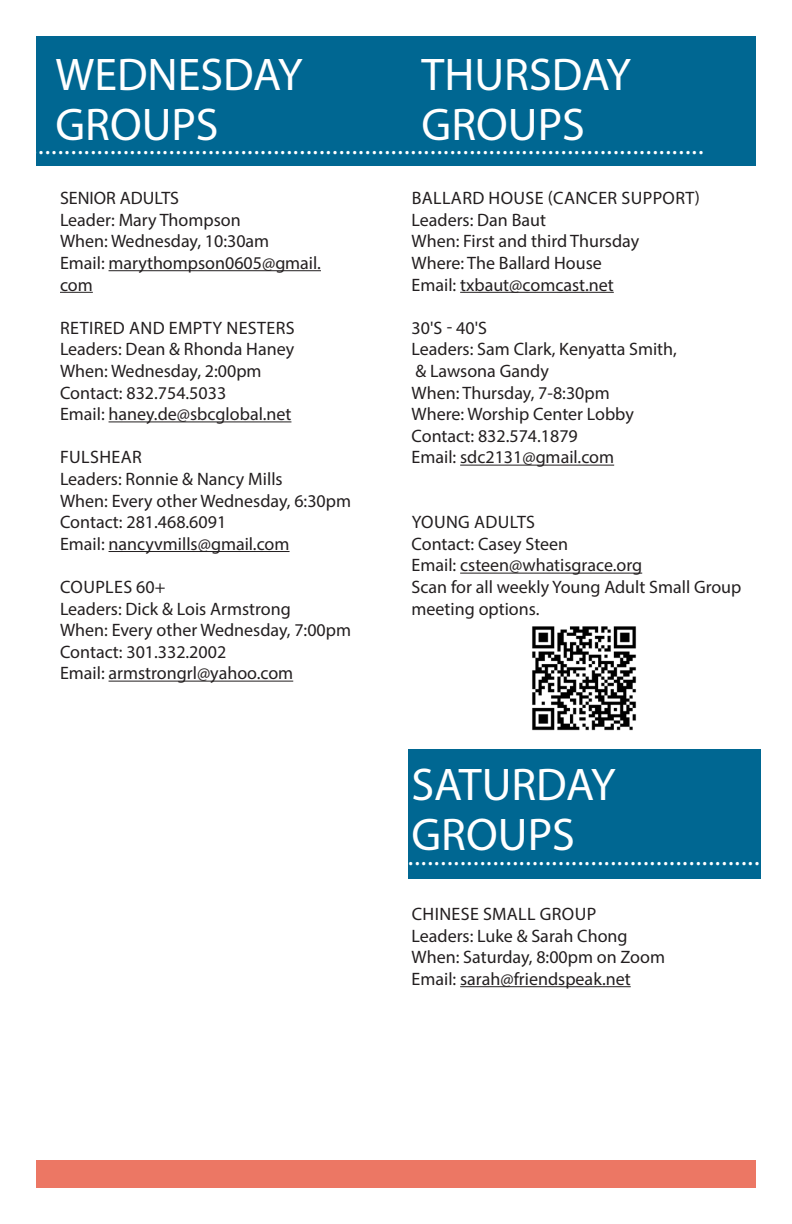
<style>
.page{position:relative;width:792px;height:1224px;background:#fff}
.page>*{position:absolute;margin:0;border:0;box-sizing:border-box;transform-origin:0 0}
.t1{font:46px/50px "Myriad Pro";color:#fff}
.t2{font:27px "Myriad Pro";color:#fff}
.t3{font:18px/21.6px "Myriad Pro";color:#231f20}
.t4{font:18px/21.6px "Myriad Pro";letter-spacing:.02em;color:#231f20}
</style>
<div class="page">
<div style="left:36px;top:36px;width:720px;height:130px;background:#006792"></div>
<hr style="left:460px;top:292px;width:154px;height:1px;background:#231f20">
<hr style="left:460px;top:465px;width:154px;height:1px;background:#231f20">
<hr style="left:460px;top:573px;width:182px;height:1px;background:#231f20">
<hr style="left:460px;top:986px;width:171px;height:1px;background:#231f20">
<div style="left:408px;top:749px;width:352px;height:129px;background:#006792"></div>
<hr style="left:109px;top:270px;width:212px;height:1px;background:#231f20">
<hr style="left:60px;top:292px;width:33px;height:1px;background:#231f20">
<hr style="left:109px;top:421px;width:182px;height:1px;background:#231f20">
<hr style="left:109px;top:551px;width:181px;height:1px;background:#231f20">
<hr style="left:109px;top:681px;width:184px;height:1px;background:#231f20">
<div style="left:36px;top:1161px;width:720px;height:27px;background:#ec7764"></div>
<img style="left:532px;top:626px;width:105px;height:105px">
<p class="t1" style="left:55px;top:49px;width:249px">WEDNESDAY<br>GROUPS</p>
<p class="t1" style="left:422px;top:49px;width:211px">THURSDAY</p>
<p class="t1" style="left:422px;top:99px;width:165px">GROUPS</p>
<p class="t2" style="left:32px;top:128px;width:674px">.......................................................................................................</p>
<p class="t3" style="left:60px;top:187px;width:121px">SENIOR ADULTS</p>
<p class="t3" style="left:60px;top:209px;width:182px">Leader: Mary Thompson</p>
<p class="t3" style="left:60px;top:230px;width:211px">When: Wednesday, 10:30am</p>
<p class="t3" style="left:60px;top:252px;width:262px">Email: marythompson0605@gmail. com</p>
<p class="t4" style="left:60px;top:317px;width:236px">RETIRED AND EMPTY NESTERS</p>
<p class="t3" style="left:60px;top:338px;width:236px">Leaders: Dean &amp; Rhonda Haney</p>
<p class="t3" style="left:60px;top:360px;width:203px">When: Wednesday, 2:00pm</p>
<p class="t3" style="left:60px;top:381px;width:168px">Contact: 832.754.5033</p>
<p class="t3" style="left:60px;top:403px;width:233px">Email: haney.de@sbcglobal.net</p>
<p class="t4" style="left:60px;top:446px;width:83px">FULSHEAR</p>
<p class="t3" style="left:60px;top:468px;width:224px">Leaders: Ronnie &amp; Nancy Mills</p>
<p class="t3" style="left:60px;top:489px;width:293px">When: Every other Wednesday, 6:30pm</p>
<p class="t3" style="left:60px;top:511px;width:168px">Contact: 281.468.6091</p>
<p class="t3" style="left:60px;top:533px;width:231px">Email: nancyvmills@gmail.com</p>
<p class="t4" style="left:60px;top:576px;width:107px">COUPLES 60+</p>
<p class="t3" style="left:60px;top:597px;width:232px">Leaders: Dick &amp; Lois Armstrong</p>
<p class="t3" style="left:60px;top:619px;width:293px">When: Every other Wednesday, 7:00pm</p>
<p class="t3" style="left:60px;top:641px;width:168px">Contact: 301.332.2002</p>
<p class="t3" style="left:60px;top:662px;width:235px">Email: armstrongrl@yahoo.com</p>
<p class="t4" style="left:412px;top:187px;width:290px">BALLARD HOUSE (CANCER SUPPORT)<br>Leaders: Dan Baut</p>
<p class="t3" style="left:412px;top:230px;width:229px">When: First and third Thursday</p>
<p class="t3" style="left:412px;top:252px;width:192px">Where: The Ballard House</p>
<p class="t3" style="left:412px;top:273px;width:204px">Email: txbaut@comcast.net</p>
<p class="t3" style="left:412px;top:317px;width:267px">30'S - 40'S<br>Leaders: Sam Clark, Kenyatta Smith,</p>
<p class="t3" style="left:415px;top:360px;width:135px">&amp; Lawsona Gandy</p>
<p class="t3" style="left:412px;top:381px;width:200px">When: Thursday, 7-8:30pm</p>
<p class="t3" style="left:412px;top:403px;width:224px">Where: Worship Center Lobby</p>
<p class="t3" style="left:412px;top:425px;width:168px">Contact: 832.574.1879</p>
<p class="t3" style="left:412px;top:446px;width:204px">Email: sdc2131@gmail.com</p>
<p class="t4" style="left:412px;top:511px;width:125px">YOUNG ADULTS</p>
<p class="t3" style="left:412px;top:533px;width:158px">Contact: Casey Steen</p>
<p class="t3" style="left:412px;top:554px;width:232px">Email: csteen@whatisgrace.org</p>
<p class="t3" style="left:412px;top:576px;width:331px">Scan for all weekly Young Adult Small Group meeting options.</p>
<p class="t1" style="left:412px;top:759px;width:206px">SATURDAY</p>
<p class="t1" style="left:412px;top:809px;width:165px">GROUPS</p>
<p class="t2" style="left:408px;top:840px;width:386px">...........................................................</p>
<p class="t4" style="left:412px;top:903px;width:186px">CHINESE SMALL GROUP</p>
<p class="t3" style="left:412px;top:925px;width:218px">Leaders: Luke &amp; Sarah Chong</p>
<p class="t3" style="left:412px;top:946px;width:255px">When: Saturday, 8:00pm on Zoom</p>
<p class="t3" style="left:412px;top:968px;width:221px">Email: sarah@friendspeak.net</p>
</div>
